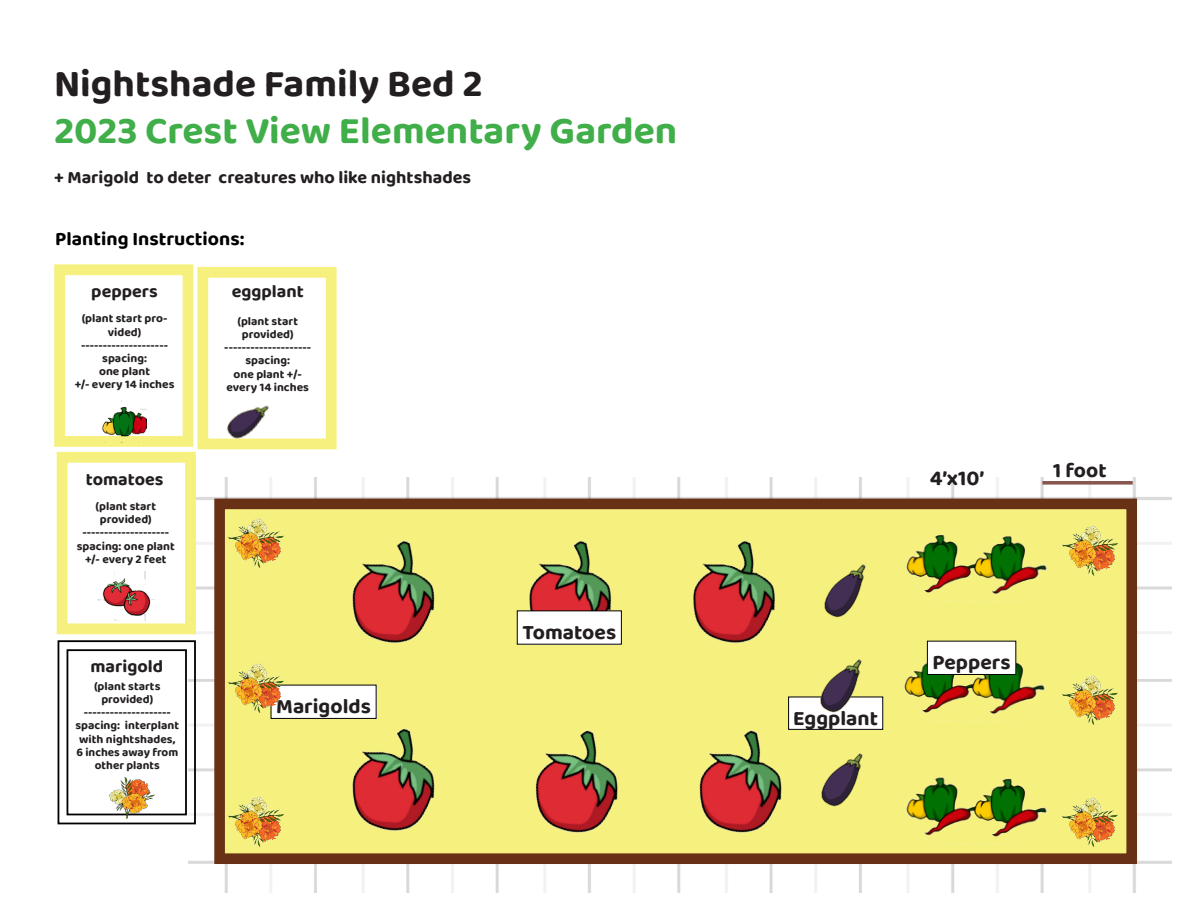
<style>
.page{position:relative;width:1188px;height:918px;background:#fff}
.page>*{position:absolute;margin:0;border:0;box-sizing:border-box;transform-origin:0 0}
.t1{font:39px/46.8px "Baloo 2";color:#40ae49}
.t2{font:21.75px "Baloo 2";color:#231f20}
.t3{font:21.15px "Baloo 2";color:#231f20}
.t4{font:19.5px "Baloo 2";color:#000}
.t5{font:18px "Baloo 2";color:#231f20}
.t6{font:12px/13.2px "Baloo 2";color:#231f20;text-align:center}
.s1{color:#231f20}
</style>
<div class="page">
<img style="left:188px;top:477px;width:984px;height:416px">
<div style="left:214px;top:499px;width:923px;height:365px;background:#f6f17f;border:11px solid #683116"></div>
<svg style="left:1042px;top:481px;width:91px;height:4px"></svg>
<img style="left:227px;top:518px;width:57px;height:50px">
<img style="left:227px;top:796px;width:57px;height:51px">
<div style="left:271px;top:685px;width:105px;height:33px;background:#fff"></div>
<img style="left:227px;top:663px;width:61px;height:56px">
<img style="left:1061px;top:675px;width:57px;height:50px">
<div style="left:57px;top:452px;width:139px;height:182px;border:11px solid #f6f17f"></div>
<div style="left:54px;top:264px;width:139px;height:183px;border:11px solid #f6f17f"></div>
<svg style="left:57px;top:639px;width:140px;height:186px"></svg>
<div style="left:67px;top:649px;width:120px;height:166px;border:2px solid #000"></div>
<img style="left:98px;top:572px;width:56px;height:49px">
<img style="left:101px;top:401px;width:45px;height:41px">
<img style="left:104px;top:774px;width:55px;height:45px">
<div style="left:197px;top:267px;width:140px;height:182px;border:11px solid #f6f17f"></div>
<img style="left:211px;top:405px;width:69px;height:45px">
<img style="left:320px;top:707px;width:150px;height:148px">
<img style="left:516px;top:540px;width:96px;height:105px">
<img style="left:504px;top:730px;width:149px;height:126px">
<img style="left:693px;top:540px;width:83px;height:104px">
<img style="left:667px;top:730px;width:150px;height:126px">
<div style="left:517px;top:611px;width:104px;height:33px;background:#fff"></div>
<div style="left:789px;top:697px;width:94px;height:32px;background:#fff"></div>
<div style="left:788px;top:697px;width:95px;height:33px;border:1px solid #000"></div>
<img style="left:352px;top:540px;width:83px;height:104px">
<img style="left:1061px;top:525px;width:57px;height:51px">
<img style="left:1060px;top:797px;width:62px;height:56px">
<img style="left:906px;top:534px;width:141px;height:68px">
<img style="left:904px;top:646px;width:141px;height:76px">
<img style="left:906px;top:777px;width:141px;height:68px">
<img style="left:824px;top:564px;width:42px;height:54px">
<img style="left:804px;top:659px;width:69px;height:54px">
<img style="left:806px;top:746px;width:57px;height:67px">
<div style="left:927px;top:641px;width:89px;height:33px;background:#fff"></div>
<div style="left:927px;top:641px;width:89px;height:34px;border:1px solid #000"></div>
<p class="t1" style="left:54px;top:62px;width:625px"><span class="s1">Nightshade Family Bed 2<br></span>2023 Crest View Elementary Garden</p>
<p class="t5" style="left:54px;top:165px;width:419px">+ Marigold to deter creatures who like nightshades</p>
<p class="t4" style="left:55px;top:225px;width:191px">Planting Instructions:</p>
<p class="t5" style="left:91px;top:279px;width:68px">peppers</p>
<p class="t6" style="left:75px;top:312px;width:101px">(plant start pro&shy;vided) -------------------- spacing:<br>one plant<br>+/- every 14 inches</p>
<p class="t5" style="left:86px;top:467px;width:79px">tomatoes</p>
<p class="t6" style="left:77px;top:500px;width:100px">(plant start provided) -------------------- spacing: one plant +/- every 2 feet</p>
<p class="t5" style="left:91px;top:653px;width:74px">marigold</p>
<p class="t6" style="left:94px;top:680px;width:68px">(plant starts</p>
<p class="t6" style="left:75px;top:693px;width:105px">provided) -------------------- spacing: interplant with nightshades,<br>6 inches away from other plants</p>
<p class="t5" style="left:232px;top:278px;width:74px">eggplant</p>
<p class="t6" style="left:224px;top:315px;width:88px">(plant start provided) -------------------- spacing:<br>one plant +/- every 14 inches</p>
<p class="t3" style="left:276px;top:692px;width:96px">Marigolds</p>
<p class="t3" style="left:522px;top:617px;width:95px">Tomatoes</p>
<p class="t2" style="left:930px;top:463px;width:56px">4’x10’</p>
<p class="t3" style="left:1053px;top:456px;width:55px">1 foot</p>
<p class="t3" style="left:793px;top:703px;width:86px">Eggplant</p>
<p class="t3" style="left:933px;top:648px;width:80px">Peppers</p>
</div>
